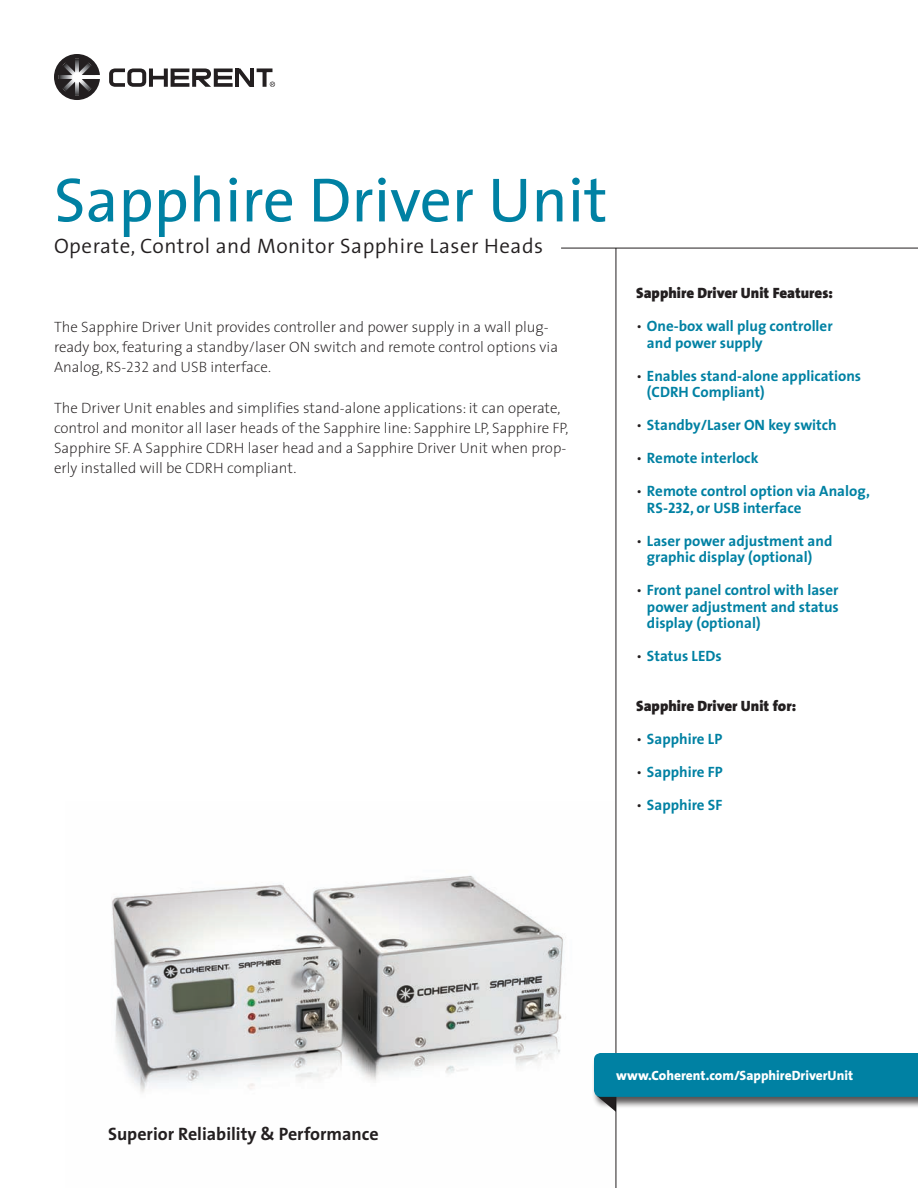
<style>
.page{position:relative;width:918px;height:1188px;background:#fff}
.page>*{position:absolute;margin:0;border:0;box-sizing:border-box;transform-origin:0 0}
.t1{font:63px "The Sans";color:#0081a3}
.t2{font:300 21px "The Sans";letter-spacing:.025em;color:#231f20}
.t3{font:700 18px "The Sans";color:#231f20}
.t4{font:200 15px/20.2px "The Sans";color:#231f20}
.t5{font:700 15px "The Sans";color:#0081a3}
.t6{font:900 15px "The Sans";color:#231f20}
.t7{font:800 13.5px "The Sans";color:#fff}
.s1{font-family:"The Sans Extra Light Caps";font-weight:400}
.s2{font-weight:300;color:#231f20}
.s3{font-family:"The Sans Bold Caps";font-weight:400}
</style>
<div class="page">
<img style="left:112px;top:801px;width:504px;height:387px">
<svg style="left:54px;top:54px;width:46px;height:46px"></svg>
<hr style="left:77px;top:75px;width:23px;height:4px;background:#fff">
<svg style="left:263px;top:72px;width:4px;height:15px"></svg>
<svg style="left:257px;top:68px;width:15px;height:4px"></svg>
<svg style="left:109px;top:68px;width:145px;height:19px"></svg>
<svg style="left:270px;top:82px;width:5px;height:5px"></svg>
<hr style="left:616px;top:248px;width:1px;height:940px;background:#231f20">
<svg style="left:594px;top:1053px;width:324px;height:59px;background:#2f8fa8"></svg>
<hr style="left:561px;top:248px;width:357px;height:1px;background:#231f20">
<p class="t1" style="left:54px;top:148px;width:555px">Sapphire Driver Unit</p>
<p class="t2" style="left:54px;top:229px;width:491px">Operate, Control and Monitor Sapphire Laser Heads</p>
<p class="t4" style="left:54px;top:316px;width:506px">The Sapphire Driver Unit provides controller and power supply in a wall plug&shy;ready box, featuring a standby/laser ON switch and remote control options via<br>Analog, RS-<span class="s1">232</span> and USB interface.</p>
<p class="t4" style="left:54px;top:397px;width:516px">The Driver Unit enables and simplifies stand-alone applications: it can operate, control and monitor all laser heads of the Sapphire line: Sapphire LP, Sapphire FP, Sapphire SF. A Sapphire CDRH laser head and a Sapphire Driver Unit when prop&shy;erly installed will be CDRH compliant.</p>
<p class="t6" style="left:636px;top:281px;width:198px">Sapphire Driver Unit Features:</p>
<p class="t5" style="left:636px;top:314px;width:198px"><span class="s2">•</span> One-box wall plug controller</p>
<p class="t5" style="left:647px;top:330px;width:117px">and power supply</p>
<p class="t5" style="left:636px;top:363px;width:227px"><span class="s2">•</span> Enables stand-alone applications</p>
<p class="t5" style="left:647px;top:380px;width:119px">(CDRH Compliant)</p>
<p class="t5" style="left:636px;top:413px;width:202px"><span class="s2">•</span> Standby/Laser ON key switch</p>
<p class="t5" style="left:636px;top:446px;width:124px"><span class="s2">•</span> Remote interlock</p>
<p class="t5" style="left:636px;top:479px;width:235px"><span class="s2">•</span> Remote control option via Analog,</p>
<p class="t5" style="left:647px;top:495px;width:156px">RS-<span class="s3">232</span>, or USB interface</p>
<p class="t5" style="left:636px;top:528px;width:198px"><span class="s2">•</span> Laser power adjustment and</p>
<p class="t5" style="left:647px;top:545px;width:167px">graphic display (optional)</p>
<p class="t5" style="left:636px;top:578px;width:204px"><span class="s2">•</span> Front panel control with laser</p>
<p class="t5" style="left:647px;top:594px;width:193px">power adjustment and status</p>
<p class="t5" style="left:647px;top:611px;width:115px">display (optional)</p>
<p class="t5" style="left:636px;top:644px;width:87px"><span class="s2">•</span> Status LEDs</p>
<p class="t6" style="left:636px;top:693px;width:162px">Sapphire Driver Unit for:</p>
<p class="t5" style="left:636px;top:726px;width:88px"><span class="s2">•</span> Sapphire LP</p>
<p class="t5" style="left:636px;top:759px;width:88px"><span class="s2">•</span> Sapphire FP</p>
<p class="t5" style="left:636px;top:792px;width:88px"><span class="s2">•</span> Sapphire SF</p>
<p class="t3" style="left:108px;top:1119px;width:272px">Superior Reliability &amp; Performance</p>
<p class="t7" style="left:616px;top:1064px;width:238px">www.Coherent.com/SapphireDriverUnit</p>
</div>
